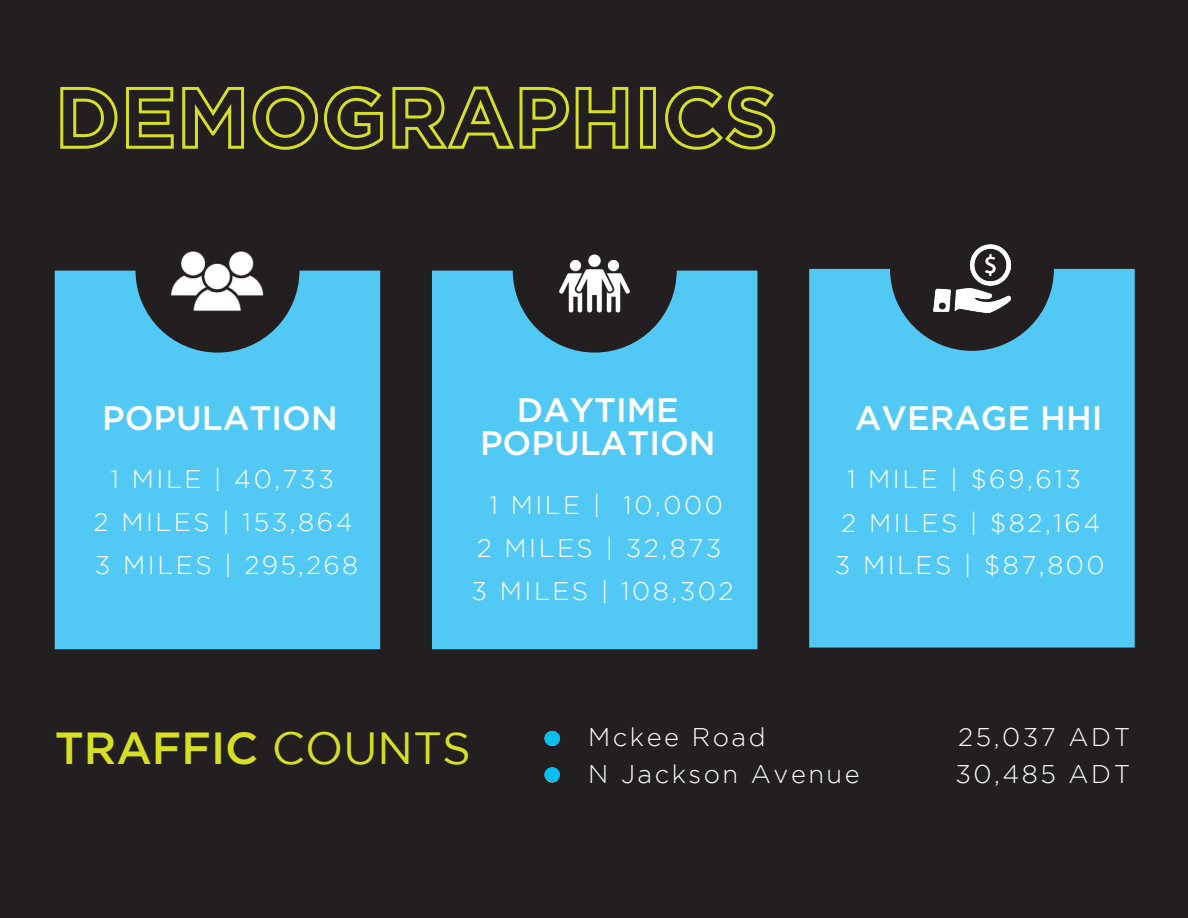
<style>
.page{position:relative;width:1188px;height:918px;background:#231f20}
.page>*{position:absolute;margin:0;border:0;box-sizing:border-box;transform-origin:0 0}
.t1{font:500 45px "Gotham";color:#d6df23}
.t2{font:500 33.9px "Gotham";color:#fff}
.t3{font:300 25.5px/37.5px "Gotham";letter-spacing:.1em;color:#fff}
.s1{font-weight:400}
</style>
<div class="page">
<img style="left:181px;top:251px;width:73px;height:20px">
<img style="left:970px;top:244px;width:41px;height:25px">
<img style="left:569px;top:254px;width:51px;height:17px">
<svg style="left:60px;top:87px;width:114px;height:62px"></svg>
<svg style="left:182px;top:86px;width:201px;height:64px"></svg>
<svg style="left:392px;top:86px;width:237px;height:63px"></svg>
<div style="left:640px;top:87px;width:16px;height:62px;border:3px solid #d6df23"></div>
<svg style="left:665px;top:86px;width:111px;height:64px"></svg>
<svg style="left:55px;top:271px;width:325px;height:378px;background:#52bee5"></svg>
<svg style="left:432px;top:271px;width:325px;height:378px;background:#50bde4"></svg>
<svg style="left:809px;top:269px;width:326px;height:379px;background:#50bce4"></svg>
<div style="left:544px;top:731px;width:16px;height:15px;background:#05bff0;border-radius:50%"></div>
<div style="left:544px;top:767px;width:16px;height:15px;background:#05bff0;border-radius:50%"></div>
<h2 class="t2" style="left:102px;top:396px;width:237px">POPULATION</h2>
<h2 class="t2" style="left:517px;top:387px;width:164px">DAYTIME</h2>
<h2 class="t2" style="left:855px;top:396px;width:249px">AVERAGE HHI</h2>
<h2 class="t2" style="left:480px;top:421px;width:237px">POPULATION</h2>
<p class="t3" style="left:111px;top:460px;width:225px">1 MILE | 40,733</p>
<p class="t3" style="left:94px;top:503px;width:261px">2 MILES | 153,864</p>
<p class="t3" style="left:95px;top:546px;width:265px">3 MILES | 295,268</p>
<p class="t3" style="left:489px;top:485px;width:235px">1 MILE | 10,000</p>
<p class="t3" style="left:477px;top:528px;width:246px">2 MILES | 32,873</p>
<p class="t3" style="left:472px;top:572px;width:264px">3 MILES | 108,302</p>
<p class="t3" style="left:847px;top:460px;width:235px">1 MILE | $69,613</p>
<p class="t3" style="left:841px;top:504px;width:261px">2 MILES | $82,164</p>
<p class="t3" style="left:835px;top:546px;width:271px">3 MILES | $87,800</p>
<h1 class="t1" style="left:55px;top:718px;width:418px">TRAFFIC <span class="s1">COUNTS</span></h1>
<p class="t3" style="left:588px;top:718px;width:273px">Mckee Road<br>N Jackson Avenue</p>
<p class="t3" style="left:955px;top:718px;width:176px">25,037 ADT<br>30,485 ADT</p>
</div>
